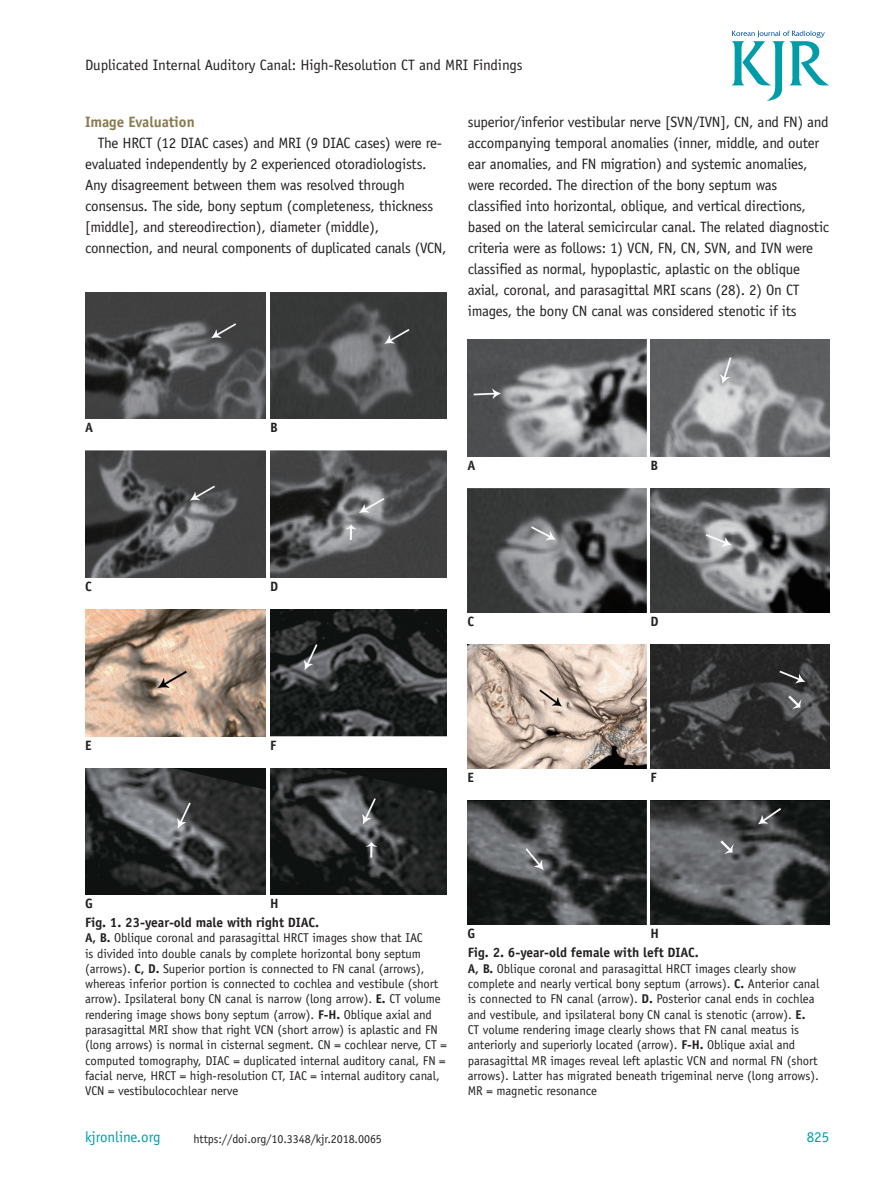
<style>
.page{position:relative;width:893px;height:1191px;background:#fff}
.page>*{position:absolute;margin:0;border:0;box-sizing:border-box;transform-origin:0 0}
.본문{font:15px/21px "Officina Sans Std";letter-spacing:-.015em;color:#231f20}
.t1{font:15px "Officina Sans Std";letter-spacing:-.005em;color:#009caa}
._1_제목{font:700 15px "Officina Sans Std";letter-spacing:-.005em;color:#887a51}
.그림제목{font:700 13.5px "Officina Sans Std";letter-spacing:-.005em;color:#231f20}
.그림제목1{font:12.75px/15.3px "Officina Sans Std";letter-spacing:-.005em;color:#231f20}
.t2{font:12px "Officina Sans Std";letter-spacing:-.005em;color:#231f20}
.s1{font-weight:700}
</style>
<div class="page">
<svg style="left:732px;top:31px;width:97px;height:70px"></svg>
<img style="left:85px;top:292px;width:181px;height:127px">
<img style="left:85px;top:451px;width:181px;height:126px">
<img style="left:85px;top:768px;width:181px;height:126px">
<img style="left:85px;top:609px;width:181px;height:127px">
<img style="left:270px;top:292px;width:176px;height:127px">
<img style="left:270px;top:451px;width:176px;height:126px">
<img style="left:270px;top:768px;width:176px;height:126px">
<img style="left:270px;top:609px;width:176px;height:127px">
<img style="left:468px;top:340px;width:178px;height:116px">
<img style="left:468px;top:488px;width:178px;height:124px">
<img style="left:468px;top:645px;width:178px;height:123px">
<img style="left:468px;top:800px;width:178px;height:124px">
<img style="left:650px;top:340px;width:179px;height:116px">
<img style="left:650px;top:488px;width:179px;height:124px">
<img style="left:650px;top:645px;width:179px;height:123px">
<img style="left:650px;top:800px;width:179px;height:124px">
<p class="본문" style="left:85px;top:54px;width:439px">Duplicated Internal Auditory Canal: High-Resolution CT and MRI Findings</p>
<p class="_1_제목" style="left:85px;top:113px;width:111px">Image Evaluation</p>
<p class="본문" style="left:85px;top:133px;width:363px;text-indent:13px">The HRCT (12 DIAC cases) and MRI (9 DIAC cases) were re&shy;evaluated independently by 2 experienced otoradiologists.<br>Any disagreement between them was resolved through consensus. The side, bony septum (completeness, thickness [middle], and stereodirection), diameter (middle), connection, and neural components of duplicated canals (VCN,</p>
<p class="본문" style="left:468px;top:112px;width:363px">superior/inferior vestibular nerve [SVN/IVN], CN, and FN) and accompanying temporal anomalies (inner, middle, and outer ear anomalies, and FN migration) and systemic anomalies, were recorded. The direction of the bony septum was classified into horizontal, oblique, and vertical directions, based on the lateral semicircular canal. The related diagnostic criteria were as follows: 1) VCN, FN, CN, SVN, and IVN were classified as normal, hypoplastic, aplastic on the oblique axial, coronal, and parasagittal MRI scans (28). 2) On CT images, the bony CN canal was considered stenotic if its</p>
<p class="그림제목" style="left:85px;top:419px;width:10px">A</p>
<p class="그림제목" style="left:270px;top:419px;width:9px">B</p>
<p class="그림제목" style="left:468px;top:457px;width:10px">A</p>
<p class="그림제목" style="left:650px;top:457px;width:9px">B</p>
<p class="그림제목" style="left:85px;top:578px;width:8px">C</p>
<p class="그림제목" style="left:270px;top:578px;width:10px">D</p>
<p class="그림제목" style="left:468px;top:613px;width:8px">C</p>
<p class="그림제목" style="left:650px;top:613px;width:10px">D</p>
<p class="그림제목" style="left:85px;top:736px;width:8px">E</p>
<p class="그림제목" style="left:270px;top:736px;width:8px">F</p>
<p class="그림제목" style="left:468px;top:768px;width:8px">E</p>
<p class="그림제목" style="left:650px;top:768px;width:8px">F</p>
<p class="그림제목" style="left:85px;top:894px;width:9px">G</p>
<p class="그림제목" style="left:270px;top:894px;width:10px">H</p>
<p class="그림제목" style="left:85px;top:913px;width:236px">Fig. 1. 23-year-old male with right DIAC.</p>
<p class="그림제목1" style="left:85px;top:930px;width:363px"><span class="s1">A, B.</span> Oblique coronal and parasagittal HRCT images show that IAC<br>is divided into double canals by complete horizontal bony septum (arrows). <span class="s1">C, D.</span> Superior portion is connected to FN canal (arrows), whereas inferior portion is connected to cochlea and vestibule (short arrow). Ipsilateral bony CN canal is narrow (long arrow). <span class="s1">E.</span> CT volume rendering image shows bony septum (arrow). <span class="s1">F-H.</span> Oblique axial and parasagittal MRI show that right VCN (short arrow) is aplastic and FN (long arrows) is normal in cisternal segment. CN = cochlear nerve, CT = computed tomography, DIAC = duplicated internal auditory canal, FN = facial nerve, HRCT = high-resolution CT, IAC = internal auditory canal, VCN = vestibulocochlear nerve</p>
<p class="t1" style="left:85px;top:1128px;width:77px">kjronline.org</p>
<p class="t2" style="left:194px;top:1132px;width:190px">https://doi.org/10.3348/kjr.2018.0065</p>
<p class="그림제목" style="left:468px;top:924px;width:9px">G</p>
<p class="그림제목" style="left:650px;top:924px;width:10px">H</p>
<p class="그림제목" style="left:468px;top:944px;width:233px">Fig. 2. 6-year-old female with left DIAC.</p>
<p class="그림제목1" style="left:468px;top:961px;width:353px"><span class="s1">A, B.</span> Oblique coronal and parasagittal HRCT images clearly show complete and nearly vertical bony septum (arrows). <span class="s1">C.</span> Anterior canal is connected to FN canal (arrow). <span class="s1">D.</span> Posterior canal ends in cochlea and vestibule, and ipsilateral bony CN canal is stenotic (arrow). <span class="s1">E.<br></span>CT volume rendering image clearly shows that FN canal meatus is anteriorly and superiorly located (arrow). <span class="s1">F-H.</span> Oblique axial and parasagittal MR images reveal left aplastic VCN and normal FN (short arrows). Latter has migrated beneath trigeminal nerve (long arrows).<br>MR = magnetic resonance</p>
<p class="t1" style="left:807px;top:1128px;width:24px">825</p>
</div>
